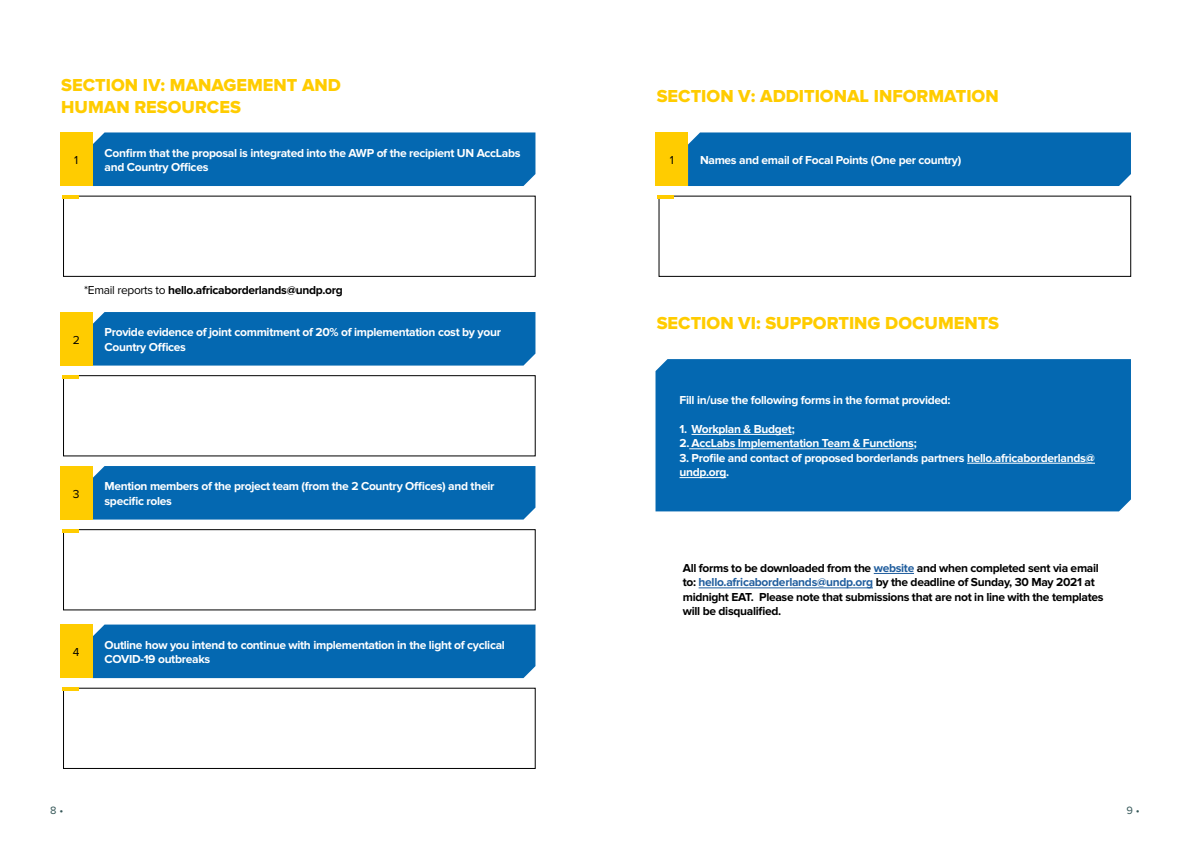
<style>
.page{position:relative;width:1191px;height:842px;background:#fff}
.page>*{position:absolute;margin:0;border:0;box-sizing:border-box;transform-origin:0 0}
.t1{font:18px/21.6px "Proxima Nova Extrabld";color:#fc0}
.t2{font:700 12px/14.4px "Proxima Nova";letter-spacing:-.025em;color:#fff}
.t3{font:700 12px/14.4px "Proxima Nova";letter-spacing:-.025em;color:#000}
.t4{font:12px "Proxima Nova";color:#000}
.t5{font:11px "Proxima Nova";color:#345657}
.s1{font-weight:400}
.s2{color:#215e9e}
</style>
<div class="page">
<div style="left:93px;top:132px;width:442px;height:54px;background:#0468b1"></div>
<div style="left:688px;top:132px;width:443px;height:54px;background:#0468b1"></div>
<div style="left:655px;top:359px;width:476px;height:152px;background:#0468b1"></div>
<hr style="left:691px;top:434px;width:100px;height:1px;background:#fff">
<hr style="left:689px;top:449px;width:224px;height:1px;background:#fff">
<hr style="left:967px;top:463px;width:128px;height:1px;background:#fff">
<hr style="left:679px;top:477px;width:47px;height:1px;background:#fff">
<div style="left:93px;top:466px;width:442px;height:54px;background:#0468b1"></div>
<div style="left:93px;top:312px;width:442px;height:54px;background:#0468b1"></div>
<div style="left:93px;top:624px;width:442px;height:54px;background:#0468b1"></div>
<div style="left:60px;top:132px;width:33px;height:54px;background:#fc0"></div>
<div style="left:655px;top:132px;width:33px;height:54px;background:#fc0"></div>
<div style="left:60px;top:466px;width:33px;height:54px;background:#fc0"></div>
<div style="left:60px;top:312px;width:33px;height:54px;background:#fc0"></div>
<div style="left:60px;top:624px;width:33px;height:54px;background:#fc0"></div>
<div style="left:63px;top:196px;width:472px;height:81px;border:1px solid #000"></div>
<div style="left:659px;top:196px;width:472px;height:81px;border:1px solid #000"></div>
<div style="left:63px;top:529px;width:472px;height:81px;border:1px solid #000"></div>
<div style="left:63px;top:375px;width:472px;height:81px;border:1px solid #000"></div>
<div style="left:63px;top:688px;width:472px;height:81px;border:1px solid #000"></div>
<hr style="left:62px;top:196px;width:17px;height:3px;background:#fc0">
<hr style="left:657px;top:196px;width:17px;height:3px;background:#fc0">
<hr style="left:62px;top:529px;width:17px;height:3px;background:#fc0">
<hr style="left:62px;top:375px;width:17px;height:3px;background:#fc0">
<hr style="left:62px;top:688px;width:17px;height:3px;background:#fc0">
<hr style="left:873px;top:573px;width:41px;height:1px;background:#215e9e">
<hr style="left:698px;top:588px;width:175px;height:1px;background:#215e9e">
<h1 class="t1" style="left:61px;top:75px;width:281px">SECTION IV: MANAGEMENT AND<br>HUMAN RESOURCES</h1>
<h1 class="t1" style="left:656px;top:86px;width:343px">SECTION V: ADDITIONAL INFORMATION</h1>
<p class="t2" style="left:105px;top:146px;width:417px">Confirm that the proposal is integrated into the AWP of the recipient UN AccLabs and Country Offices</p>
<p class="t2" style="left:700px;top:153px;width:263px">Names and email of Focal Points (One per country)</p>
<p class="t4" style="left:74px;top:153px;width:6px">1</p>
<p class="t4" style="left:670px;top:153px;width:6px">1</p>
<p class="t3" style="left:84px;top:283px;width:260px"><span class="s1">*Email reports to</span> hello.africaborderlands@undp.org</p>
<p class="t4" style="left:73px;top:333px;width:9px">2</p>
<p class="t2" style="left:105px;top:325px;width:398px">Provide evidence of joint commitment of 20% of implementation cost by your<br>Country Offices</p>
<p class="t4" style="left:73px;top:487px;width:8px">3</p>
<p class="t2" style="left:105px;top:479px;width:391px">Mention members of the project team (from the 2 Country Offices) and their specific roles</p>
<p class="t4" style="left:73px;top:645px;width:8px">4</p>
<p class="t2" style="left:105px;top:638px;width:402px">Outline how you intend to continue with implementation in the light of cyclical<br>COVID-19 outbreaks</p>
<h1 class="t1" style="left:656px;top:312px;width:344px">SECTION VI: SUPPORTING DOCUMENTS</h1>
<p class="t2" style="left:679px;top:393px;width:272px">Fill in/use the following forms in the format provided:</p>
<p class="t2" style="left:679px;top:422px;width:117px">1. Workplan &amp; Budget;</p>
<p class="t2" style="left:679px;top:436px;width:239px">2. AccLabs Implementation Team &amp; Functions;</p>
<p class="t2" style="left:679px;top:451px;width:417px">3. Profile and contact of proposed borderlands partners hello.africaborderlands@ undp.org.</p>
<p class="t3" style="left:683px;top:561px;width:422px">All forms to be downloaded from the <span class="s2">website</span> and when completed sent via email to: <span class="s2">hello.africaborderlands@undp.org</span> by the deadline of Sunday, 30 May 2021 at midnight EAT. Please note that submissions that are not in line with the templates will be disqualified.</p>
<p class="t5" style="left:50px;top:803px;width:15px">8 •</p>
<p class="t5" style="left:1126px;top:804px;width:15px">9 •</p>
</div>
